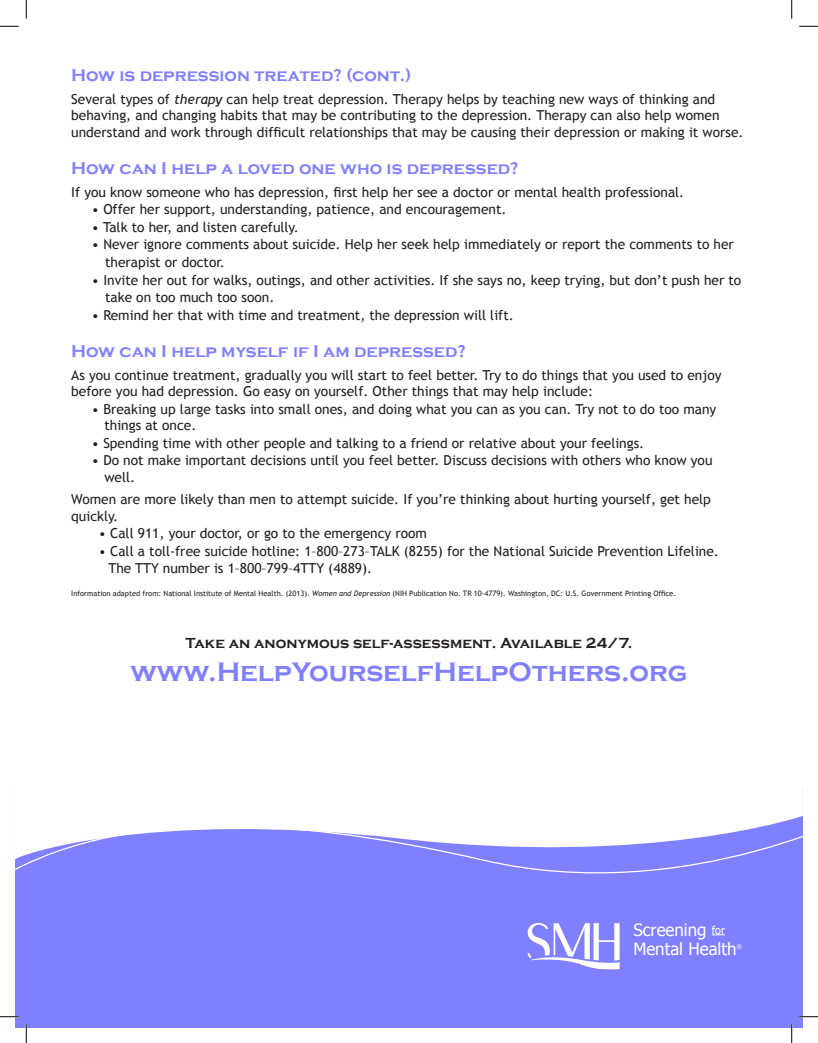
<style>
.page{position:relative;width:818px;height:1043px;background:#fff}
.page>*{position:absolute;margin:0;border:0;box-sizing:border-box;transform-origin:0 0}
.t1{font:700 27.5px "Copperplate Gothic";color:#8080ff}
.t2{font:700 17.5px "Copperplate Gothic";color:#8080ff}
.t3{font:16.88px/18.5px "Tahoma";color:#fff}
.t4{font:700 15px "Copperplate Gothic";color:#231f20}
.t5{font:13.75px/16.5px "Trebuchet MS";color:#231f20}
.t6{font:7.5px "Trebuchet MS";color:#231f20}
.t7{font:6.25px "Tahoma";color:#fff}
.s1{font-style:italic}
</style>
<div class="page">
<div style="left:15px;top:788px;width:787px;height:240px;background:#8080ff"></div>
<div style="left:15px;top:788px;width:787px;height:16px;background:#fff"></div>
<svg style="left:15px;top:804px;width:787px;height:70px"></svg>
<svg style="left:527px;top:923px;width:92px;height:47px"></svg>
<svg style="left:711px;top:934px;width:14px;height:1px"></svg>
<svg style="left:0;top:25px;width:19px;height:2px"></svg>
<svg style="left:799px;top:25px;width:19px;height:2px"></svg>
<svg style="left:0;top:1016px;width:19px;height:1px"></svg>
<svg style="left:799px;top:1015px;width:19px;height:2px"></svg>
<svg style="left:25px;top:0;width:2px;height:19px"></svg>
<svg style="left:25px;top:1024px;width:2px;height:18px"></svg>
<svg style="left:791px;top:0;width:1px;height:19px"></svg>
<svg style="left:791px;top:1024px;width:1px;height:18px"></svg>
<p class="t2" style="left:71px;top:66px;width:341px">How is depression treated? (cont.)</p>
<p class="t5" style="left:71px;top:91px;width:673px">Several types of <span class="s1">therapy</span> can help treat depression. Therapy helps by teaching new ways of thinking and behaving, and changing habits that may be contributing to the depression. Therapy can also help women understand and work through difficult relationships that may be causing their depression or making it worse.</p>
<p class="t2" style="left:71px;top:159px;width:449px">How can I help a loved one who is depressed?</p>
<p class="t5" style="left:71px;top:184px;width:614px">If you know someone who has depression, first help her see a doctor or mental health professional.</p>
<p class="t5" style="left:92px;top:201px;width:416px">• Offer her support, understanding, patience, and encouragement.</p>
<p class="t5" style="left:92px;top:219px;width:208px">• Talk to her, and listen carefully.</p>
<p class="t5" style="left:92px;top:236px;width:643px">• Never ignore comments about suicide. Help her seek help immediately or report the comments to her</p>
<p class="t5" style="left:105px;top:254px;width:121px">therapist or doctor.</p>
<p class="t5" style="left:92px;top:271px;width:650px">• Invite her out for walks, outings, and other activities. If she says no, keep trying, but don’t push her to</p>
<p class="t5" style="left:105px;top:289px;width:171px">take on too much too soon.</p>
<p class="t5" style="left:92px;top:306px;width:423px">• Remind her that with time and treatment, the depression will lift.</p>
<p class="t2" style="left:71px;top:341px;width:396px">How can I help myself if I am depressed?</p>
<p class="t5" style="left:71px;top:366px;width:651px">As you continue treatment, gradually you will start to feel better. Try to do things that you used to enjoy before you had depression. Go easy on yourself. Other things that may help include:</p>
<p class="t5" style="left:104px;top:400px;width:613px;text-indent:-12px">• Breaking up large tasks into small ones, and doing what you can as you can. Try not to do too many things at once.</p>
<p class="t5" style="left:92px;top:434px;width:554px">• Spending time with other people and talking to a friend or relative about your feelings.</p>
<p class="t5" style="left:104px;top:452px;width:609px;text-indent:-12px">• Do not make important decisions until you feel better. Discuss decisions with others who know you well.</p>
<p class="t5" style="left:71px;top:491px;width:641px">Women are more likely than men to attempt suicide. If you’re thinking about hurting yourself, get help quickly.</p>
<p class="t5" style="left:99px;top:525px;width:330px">• Call 911, your doctor, or go to the emergency room</p>
<p class="t5" style="left:99px;top:542px;width:621px">• Call a toll-free suicide hotline: 1–800–273–TALK (8255) for the National Suicide Prevention Lifeline.</p>
<p class="t5" style="left:108px;top:560px;width:265px">The TTY number is 1–800–799–4TTY (4889).</p>
<p class="t6" style="left:71px;top:588px;width:606px">Information adapted from: National Institute of Mental Health. (2013). <span class="s1">Women and Depression</span> (NIH Publication No. TR 10-4779). Washington, DC: U.S. Government Printing Office.</p>
<p class="t4" style="left:186px;top:635px;width:448px">Take an anonymous self-assessment. Available 24/7.</p>
<p class="t1" style="left:130px;top:657px;width:558px">www.HelpYourselfHelpOthers.org</p>
<p class="t3" style="left:633px;top:920px;width:105px">Screening <sup>for<br></sup>Mental Health</p>
<p class="t7" style="left:736px;top:942px;width:7px">®</p>
</div>
